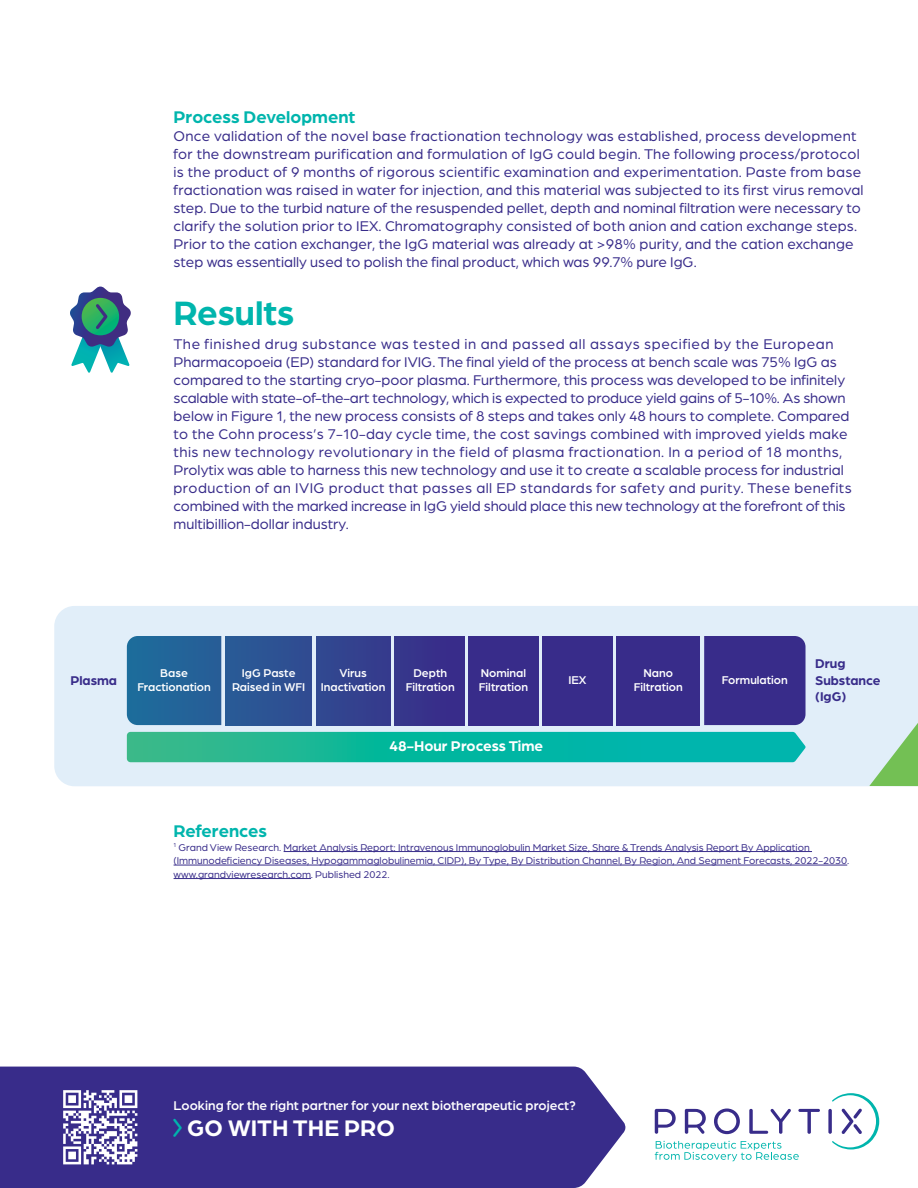
<style>
.page{position:relative;width:918px;height:1188px;background:#fff}
.page>*{position:absolute;margin:0;border:0;box-sizing:border-box;transform-origin:0 0}
.t1{font:700 36px "Arboria";color:#00b5ad}
.t2{font:700 24px "Arboria";color:#fff}
.t3{font:700 18px "Arboria";color:#00b5ad}
.t4{font:15px/18px "Arboria";letter-spacing:.01em;color:#382c8a}
.t5{font:700 15px "Arboria";color:#fff}
.t6{font:500 13.5px "Arboria";color:#fff}
.t7{font:700 13.5px/16.2px "Arboria";color:#382c8a}
.t8{font:500 12px/13.5px "Arboria";color:#fff;text-align:center}
.t9{font:10.5px/13.5px "Arboria";color:#382c8a}
</style>
<div class="page">
<div style="left:0;top:1067px;width:626px;height:121px;background:#382c8a"></div>
<svg style="left:655px;top:1141px;width:144px;height:20px"></svg>
<svg style="left:655px;top:1109px;width:21px;height:25px"></svg>
<svg style="left:685px;top:1109px;width:21px;height:25px"></svg>
<svg style="left:714px;top:1109px;width:26px;height:25px"></svg>
<svg style="left:749px;top:1109px;width:42px;height:25px"></svg>
<svg style="left:798px;top:1109px;width:22px;height:25px"></svg>
<svg style="left:828px;top:1109px;width:4px;height:25px"></svg>
<svg style="left:832px;top:1093px;width:47px;height:57px"></svg>
<svg style="left:63px;top:1090px;width:74px;height:74px"></svg>
<svg style="left:70px;top:287px;width:61px;height:86px"></svg>
<div style="left:54px;top:606px;width:864px;height:180px;background:#e1eef9"></div>
<svg style="left:869px;top:723px;width:49px;height:63px;background:#aad7a6"></svg>
<div style="left:127px;top:636px;width:94px;height:89px;background:#226599"></div>
<div style="left:226px;top:636px;width:86px;height:89px;background:#2c5394"></div>
<div style="left:316px;top:636px;width:74px;height:89px;background:#33418e"></div>
<div style="left:395px;top:636px;width:69px;height:89px;background:#37308a"></div>
<div style="left:469px;top:636px;width:69px;height:89px;background:#382c8a"></div>
<div style="left:543px;top:636px;width:69px;height:89px;background:#382c8a"></div>
<div style="left:617px;top:636px;width:83px;height:89px;background:#382c8a"></div>
<div style="left:704px;top:636px;width:102px;height:89px;background:#382c8a"></div>
<svg style="left:127px;top:732px;width:679px;height:30px;background:#0fb69f"></svg>
<hr style="left:284px;top:851px;width:528px;height:1px;background:#382c8a">
<hr style="left:174px;top:865px;width:673px;height:1px;background:#382c8a">
<hr style="left:174px;top:878px;width:137px;height:1px;background:#382c8a">
<svg style="left:174px;top:1119px;width:8px;height:18px"></svg>
<p class="t3" style="left:174px;top:104px;width:183px">Process Development</p>
<p class="t4" style="left:174px;top:126px;width:692px">Once validation of the novel base fractionation technology was established, process development for the downstream purification and formulation of IgG could begin. The following process/protocol is the product of 9 months of rigorous scientific examination and experimentation. Paste from base fractionation was raised in water for injection, and this material was subjected to its first virus removal step. Due to the turbid nature of the resuspended pellet, depth and nominal filtration were necessary to clarify the solution prior to IEX. Chromatography consisted of both anion and cation exchange steps.<br>Prior to the cation exchanger, the IgG material was already at &gt;98% purity, and the cation exchange step was essentially used to polish the final product, which was 99.7% pure IgG.</p>
<h1 class="t1" style="left:174px;top:288px;width:122px">Results</h1>
<p class="t4" style="left:174px;top:335px;width:680px">The finished drug substance was tested in and passed all assays specified by the European Pharmacopoeia (EP) standard for IVIG. The final yield of the process at bench scale was 75% IgG as compared to the starting cryo-poor plasma. Furthermore, this process was developed to be infinitely scalable with state-of-the-art technology, which is expected to produce yield gains of 5-10%. As shown below in Figure 1, the new process consists of 8 steps and takes only 48 hours to complete. Compared to the Cohn process’s 7-10-day cycle time, the cost savings combined with improved yields make this new technology revolutionary in the field of plasma fractionation. In a period of 18 months, Prolytix was able to harness this new technology and use it to create a scalable process for industrial production of an IVIG product that passes all EP standards for safety and purity. These benefits combined with the marked increase in IgG yield should place this new technology at the forefront of this multibillion-dollar industry.</p>
<p class="t7" style="left:70px;top:672px;width:48px">Plasma</p>
<p class="t8" style="left:137px;top:666px;width:75px">Base<br>Fractionation</p>
<p class="t8" style="left:232px;top:666px;width:75px">IgG Paste<br>Raised in WFI</p>
<p class="t8" style="left:321px;top:666px;width:66px">Virus<br>Inactivation</p>
<p class="t8" style="left:406px;top:666px;width:51px">Depth<br>Filtration</p>
<p class="t8" style="left:479px;top:666px;width:51px;text-align:left">Nominal<br>Filtration</p>
<p class="t8" style="left:634px;top:666px;width:51px">Nano<br>Filtration</p>
<p class="t8" style="left:569px;top:673px;width:20px">IEX</p>
<p class="t8" style="left:722px;top:673px;width:68px">Formulation</p>
<p class="t5" style="left:389px;top:736px;width:156px">48-Hour Process Time</p>
<p class="t7" style="left:815px;top:655px;width:67px">Drug<br>Substance (IgG)</p>
<p class="t3" style="left:174px;top:819px;width:95px">References</p>
<p class="t9" style="left:174px;top:840px;width:677px"><sup>1</sup> Grand View Research. Market Analysis Report: Intravenous Immunoglobulin Market Size, Share &amp; Trends Analysis Report By Application (Immunodeficiency Diseases, Hypogammaglobulinemia, CIDP), By Type, By Distribution Channel, By Region, And Segment Forecasts, 2022-2030. www.grandviewresearch.com. Published 2022.</p>
<p class="t6" style="left:174px;top:1096px;width:404px">Looking for the right partner for your next biotherapeutic project?</p>
<h2 class="t2" style="left:187px;top:1111px;width:209px">GO WITH THE PRO</h2>
</div>
